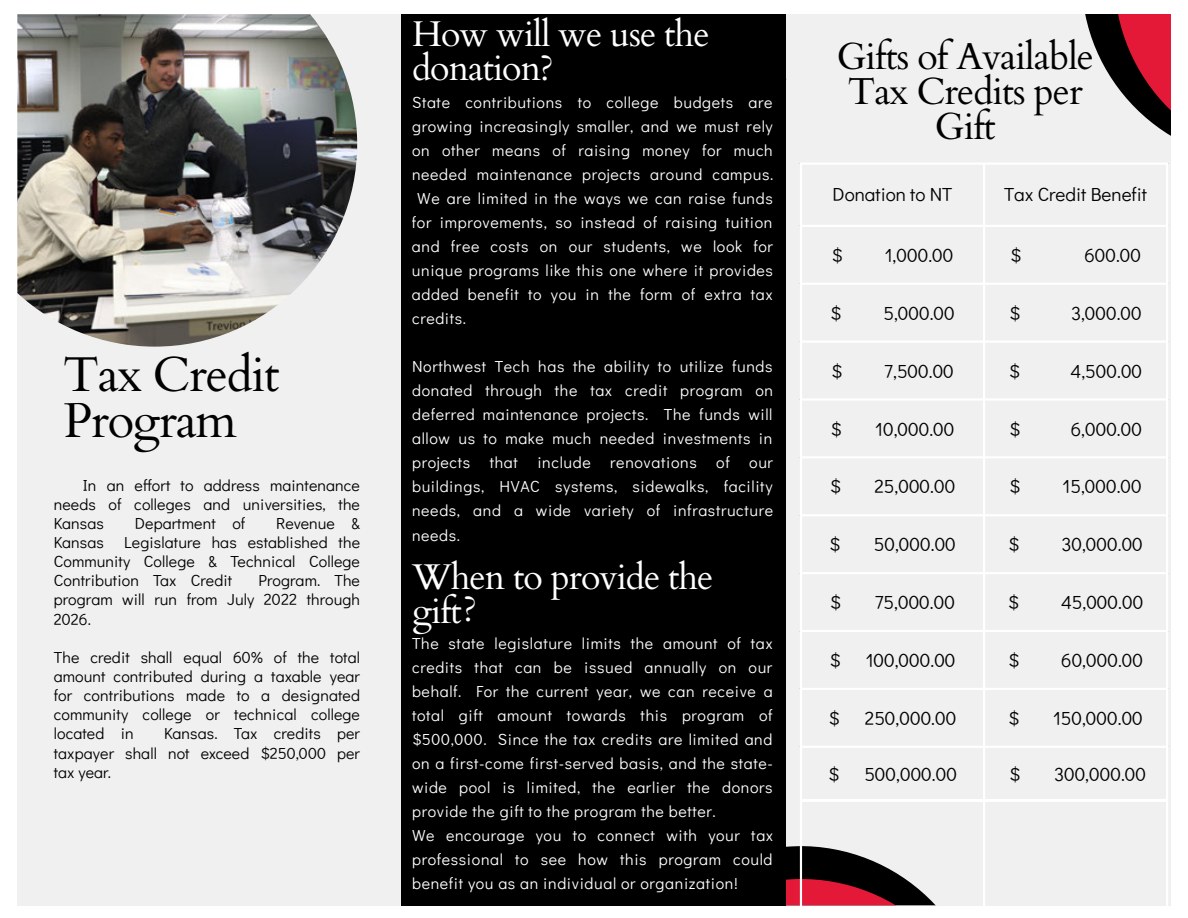
<style>
.page{position:relative;width:1188px;height:918px;background:#fff}
.page>*{position:absolute;margin:0;border:0;box-sizing:border-box;transform-origin:0 0}
.t1{font:48.9px/45.9px "Cardo";letter-spacing:-.025em;color:#000}
.t2{font:37.65px/35px "Cardo";letter-spacing:-.025em;color:#000;text-align:center}
.t3{font:35.85px/33.9px "Cardo";letter-spacing:-.025em;color:#fff}
.t4{font:18.9px "Didact Gothic";color:#000}
.t5{font:15.9px/24px "Didact Gothic";letter-spacing:.04em;color:#fff;text-align:justify}
.t6{font:15.9px/19.2px "Didact Gothic";letter-spacing:.005em;color:#000;text-align:justify}
</style>
<div class="page">
<div style="left:17px;top:14px;width:1154px;height:891px;background:#f1f0f0"></div>
<img style="left:17px;top:14px;width:340px;height:333px">
<svg style="left:786px;top:846px;width:149px;height:59px"></svg>
<div style="left:402px;top:14px;width:384px;height:891px;background:#000"></div>
<svg style="left:1085px;top:14px;width:86px;height:122px"></svg>
<hr style="left:800px;top:165px;width:2px;height:740px;background:#fff">
<hr style="left:983px;top:165px;width:2px;height:740px;background:#fff">
<hr style="left:1166px;top:165px;width:2px;height:740px;background:#fff">
<hr style="left:800px;top:163px;width:368px;height:2px;background:#fff">
<hr style="left:800px;top:225px;width:368px;height:2px;background:#fff">
<hr style="left:800px;top:283px;width:368px;height:2px;background:#fff">
<hr style="left:800px;top:341px;width:368px;height:2px;background:#fff">
<hr style="left:800px;top:398px;width:368px;height:3px;background:#fff">
<hr style="left:800px;top:456px;width:368px;height:2px;background:#fff">
<hr style="left:800px;top:514px;width:368px;height:2px;background:#fff">
<hr style="left:800px;top:572px;width:368px;height:2px;background:#fff">
<hr style="left:800px;top:630px;width:368px;height:2px;background:#fff">
<hr style="left:800px;top:688px;width:368px;height:2px;background:#fff">
<hr style="left:800px;top:746px;width:368px;height:2px;background:#fff">
<hr style="left:801px;top:799px;width:366px;height:3px;background:#fff">
<h1 class="t1" style="left:63px;top:349px;width:218px">Tax Credit<br>Program</h1>
<p class="t6" style="left:54px;top:474px;width:308px;text-indent:29px">In an effort to address maintenance needs of colleges and universities, the Kansas</p>
<p class="t6" style="left:135px;top:512px;width:112px">Department of</p>
<p class="t6" style="left:276px;top:512px;width:85px">Revenue &amp;</p>
<p class="t6" style="left:54px;top:532px;width:308px;text-indent:71px">Legislature has established the Community College &amp; Technical College Contribution Tax Credit</p>
<p class="t6" style="left:54px;top:532px;width:52px">Kansas</p>
<p class="t6" style="left:54px;top:570px;width:308px;text-indent:205px">Program. The program will run from July 2022 through 2026.</p>
<p class="t6" style="left:54px;top:646px;width:308px">The credit shall equal 60% of the total amount contributed during a taxable year for contributions made to a designated community college or technical college located in</p>
<p class="t6" style="left:54px;top:723px;width:308px;text-indent:110px">Kansas. Tax credits per taxpayer shall not exceed $250,000 per tax year.</p>
<h3 class="t3" style="left:412px;top:15px;width:299px">How will we use the donation?</h3>
<p class="t5" style="left:412px;top:89px;width:362px">State contributions to college budgets are</p>
<p class="t5" style="left:412px;top:113px;width:362px">growing increasingly smaller, and we must rely</p>
<p class="t5" style="left:412px;top:137px;width:362px">on other means of raising money for much</p>
<p class="t5" style="left:412px;top:161px;width:363px">needed maintenance projects around campus.</p>
<p class="t5" style="left:417px;top:185px;width:357px">We are limited in the ways we can raise funds</p>
<p class="t5" style="left:412px;top:209px;width:362px">for improvements, so instead of raising tuition</p>
<p class="t5" style="left:412px;top:233px;width:362px">and free costs on our students, we look for</p>
<p class="t5" style="left:412px;top:257px;width:363px">unique programs like this one where it provides</p>
<p class="t5" style="left:412px;top:281px;width:362px">added benefit to you in the form of extra tax</p>
<p class="t5" style="left:412px;top:305px;width:56px">credits.</p>
<p class="t5" style="left:412px;top:353px;width:363px">Northwest Tech has the ability to utilize funds donated through the tax credit program on deferred maintenance projects. The funds will allow us to make much needed investments in projects that include renovations of our buildings, HVAC systems, sidewalks, facility needs, and a wide variety of infrastructure needs.</p>
<h3 class="t3" style="left:412px;top:558px;width:303px">When to provide the</h3>
<p class="t5" style="left:412px;top:630px;width:363px;text-align:left">The state legislature limits the amount of tax credits that can be issued annually on our behalf. For the current year, we can receive a total gift amount towards this program of $500,000. Since the tax credits are limited and on a first-come first-served basis, and the state&shy;wide pool is limited, the earlier the donors provide the gift to the program the better.<br>We encourage you to connect with your tax professional to see how this program could benefit you as an individual or organization!</p>
<h3 class="t3" style="left:412px;top:592px;width:67px">gift?</h3>
<h2 class="t2" style="left:837px;top:37px;width:259px">Gifts of Available<br>Tax Credits per<br>Gift</h2>
<p class="t4" style="left:833px;top:179px;width:121px">Donation to NT</p>
<p class="t4" style="left:1004px;top:179px;width:144px">Tax Credit Benefit</p>
<p class="t4" style="left:832px;top:241px;width:13px">$</p>
<p class="t4" style="left:885px;top:241px;width:70px">1,000.00</p>
<p class="t4" style="left:1010px;top:241px;width:13px">$</p>
<p class="t4" style="left:1084px;top:241px;width:58px">600.00</p>
<p class="t4" style="left:830px;top:298px;width:13px">$</p>
<p class="t4" style="left:883px;top:298px;width:73px">5,000.00</p>
<p class="t4" style="left:1009px;top:298px;width:13px">$</p>
<p class="t4" style="left:1071px;top:298px;width:72px">3,000.00</p>
<p class="t4" style="left:831px;top:356px;width:13px">$</p>
<p class="t4" style="left:884px;top:356px;width:71px">7,500.00</p>
<p class="t4" style="left:1009px;top:356px;width:13px">$</p>
<p class="t4" style="left:1071px;top:356px;width:73px">4,500.00</p>
<p class="t4" style="left:831px;top:414px;width:13px">$</p>
<p class="t4" style="left:875px;top:414px;width:81px">10,000.00</p>
<p class="t4" style="left:1009px;top:414px;width:13px">$</p>
<p class="t4" style="left:1071px;top:414px;width:73px">6,000.00</p>
<p class="t4" style="left:830px;top:472px;width:13px">$</p>
<p class="t4" style="left:874px;top:472px;width:82px">25,000.00</p>
<p class="t4" style="left:1009px;top:472px;width:13px">$</p>
<p class="t4" style="left:1063px;top:472px;width:81px">15,000.00</p>
<p class="t4" style="left:829px;top:530px;width:13px">$</p>
<p class="t4" style="left:874px;top:530px;width:84px">50,000.00</p>
<p class="t4" style="left:1008px;top:530px;width:13px">$</p>
<p class="t4" style="left:1061px;top:530px;width:83px">30,000.00</p>
<p class="t4" style="left:830px;top:588px;width:13px">$</p>
<p class="t4" style="left:875px;top:588px;width:82px">75,000.00</p>
<p class="t4" style="left:1008px;top:588px;width:13px">$</p>
<p class="t4" style="left:1061px;top:588px;width:84px">45,000.00</p>
<p class="t4" style="left:829px;top:646px;width:13px">$</p>
<p class="t4" style="left:866px;top:646px;width:91px">100,000.00</p>
<p class="t4" style="left:1008px;top:646px;width:13px">$</p>
<p class="t4" style="left:1061px;top:646px;width:83px">60,000.00</p>
<p class="t4" style="left:829px;top:704px;width:13px">$</p>
<p class="t4" style="left:865px;top:704px;width:93px">250,000.00</p>
<p class="t4" style="left:1008px;top:704px;width:13px">$</p>
<p class="t4" style="left:1053px;top:704px;width:91px">150,000.00</p>
<p class="t4" style="left:828px;top:760px;width:13px">$</p>
<p class="t4" style="left:864px;top:760px;width:94px">500,000.00</p>
<p class="t4" style="left:1009px;top:759px;width:13px">$</p>
<p class="t4" style="left:1054px;top:759px;width:94px">300,000.00</p>
</div>
